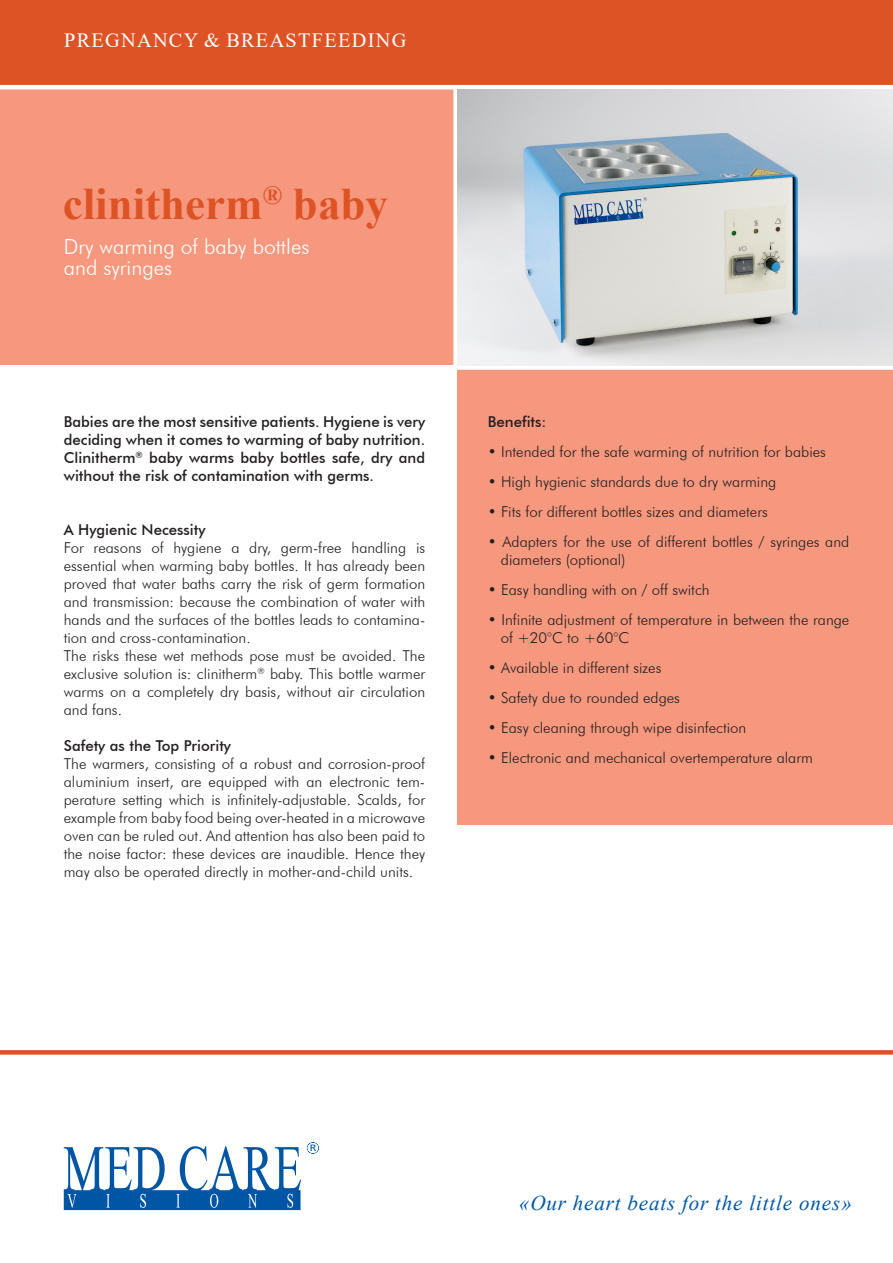
<style>
.page{position:relative;width:893px;height:1263px;background:#fff}
.page>*{position:absolute;margin:0;border:0;box-sizing:border-box;transform-origin:0 0}
.t1{font:700 45px "Times New Roman";color:#de5326}
.t2{font:300 21px/21px "Futura BT";color:#fff}
.t3{font:italic 21px "Times New Roman";letter-spacing:.04em;color:#0155a5}
.t4{font:20.25px "Times New Roman";letter-spacing:.065em;color:#fff}
.t5{font:300 15px/18px "Futura BT";color:#231f20}
.t6{font:500 15px/18px "Futura BT";color:#231f20;text-align:justify}
</style>
<div class="page">
<div style="left:0;top:0;width:893px;height:85px;background:#de5326"></div>
<div style="left:0;top:89px;width:457px;height:276px;background:#f6987e"></div>
<div style="left:458px;top:365px;width:435px;height:460px;background:#f6987e"></div>
<svg style="left:0;top:1050px;width:893px;height:4px;background:#df582d"></svg>
<div style="left:453px;top:89px;width:5px;height:281px;background:#fff"></div>
<div style="left:457px;top:365px;width:436px;height:5px;background:#fff"></div>
<img style="left:458px;top:90px;width:435px;height:275px">
<svg style="left:64px;top:1146px;width:237px;height:64px"></svg>
<svg style="left:307px;top:1142px;width:12px;height:12px"></svg>
<h3 class="t4" style="left:64px;top:26px;width:344px">PREGNANCY &amp; BREASTFEEDING</h3>
<h1 class="t1" style="left:63px;top:172px;width:327px">clinitherm<sup>®</sup> baby</h1>
<h2 class="t2" style="left:64px;top:236px;width:247px">Dry warming of baby bottles and syringes</h2>
<p class="t6" style="left:64px;top:413px;width:363px">Babies are the most sensitive patients. Hygiene is very deciding when it comes to warming of baby nutrition.<br>Clinitherm<sup>®</sup> baby warms baby bottles safe, dry and without the risk of contamination with germs.</p>
<p class="t6" style="left:64px;top:521px;width:143px">A Hygienic Necessity</p>
<p class="t5" style="left:64px;top:539px;width:363px">For reasons of hygiene a dry, germ-free handling is essential when warming baby bottles. It has already been proved that water baths carry the risk of germ formation and transmission: because the combination of water with hands and the surfaces of the bottles leads to contamina&shy;tion and cross-contamination.<br>The risks these wet methods pose must be avoided. The exclusive solution is: clinitherm<sup>®</sup> baby. This bottle warmer warms on a completely dry basis, without air circulation and fans.</p>
<p class="t6" style="left:64px;top:737px;width:169px">Safety as the Top Priority</p>
<p class="t5" style="left:64px;top:755px;width:363px;text-align:justify">The warmers, consisting of a robust and corrosion-proof aluminium insert, are equipped with an electronic tem&shy;perature setting which is infinitely-adjustable. Scalds, for example from baby food being over-heated in a microwave oven can be ruled out. And attention has also been paid to the noise factor: these devices are inaudible. Hence they may also be operated directly in mother-and-child units.</p>
<p class="t6" style="left:488px;top:413px;width:60px">Benefits:</p>
<p class="t5" style="left:488px;top:442px;width:339px">• Intended for the safe warming of nutrition for babies</p>
<p class="t5" style="left:488px;top:472px;width:290px">• High hygienic standards due to dry warming</p>
<p class="t5" style="left:488px;top:502px;width:281px">• Fits for different bottles sizes and diameters</p>
<p class="t5" style="left:501px;top:532px;width:350px;text-indent:-13px">• Adapters for the use of different bottles / syringes and diameters (optional)</p>
<p class="t5" style="left:488px;top:580px;width:223px">• Easy handling with on / off switch</p>
<p class="t5" style="left:501px;top:610px;width:350px;text-indent:-13px">• Infinite adjustment of temperature in between the range of +20°C to +60°C</p>
<p class="t5" style="left:488px;top:658px;width:175px">• Available in different sizes</p>
<p class="t5" style="left:488px;top:688px;width:194px">• Safety due to rounded edges</p>
<p class="t5" style="left:488px;top:718px;width:260px">• Easy cleaning through wipe disinfection</p>
<p class="t5" style="left:488px;top:748px;width:327px">• Electronic and mechanical overtemperature alarm</p>
<h2 class="t3" style="left:519px;top:1189px;width:334px">«Our heart beats for the little ones»</h2>
</div>
